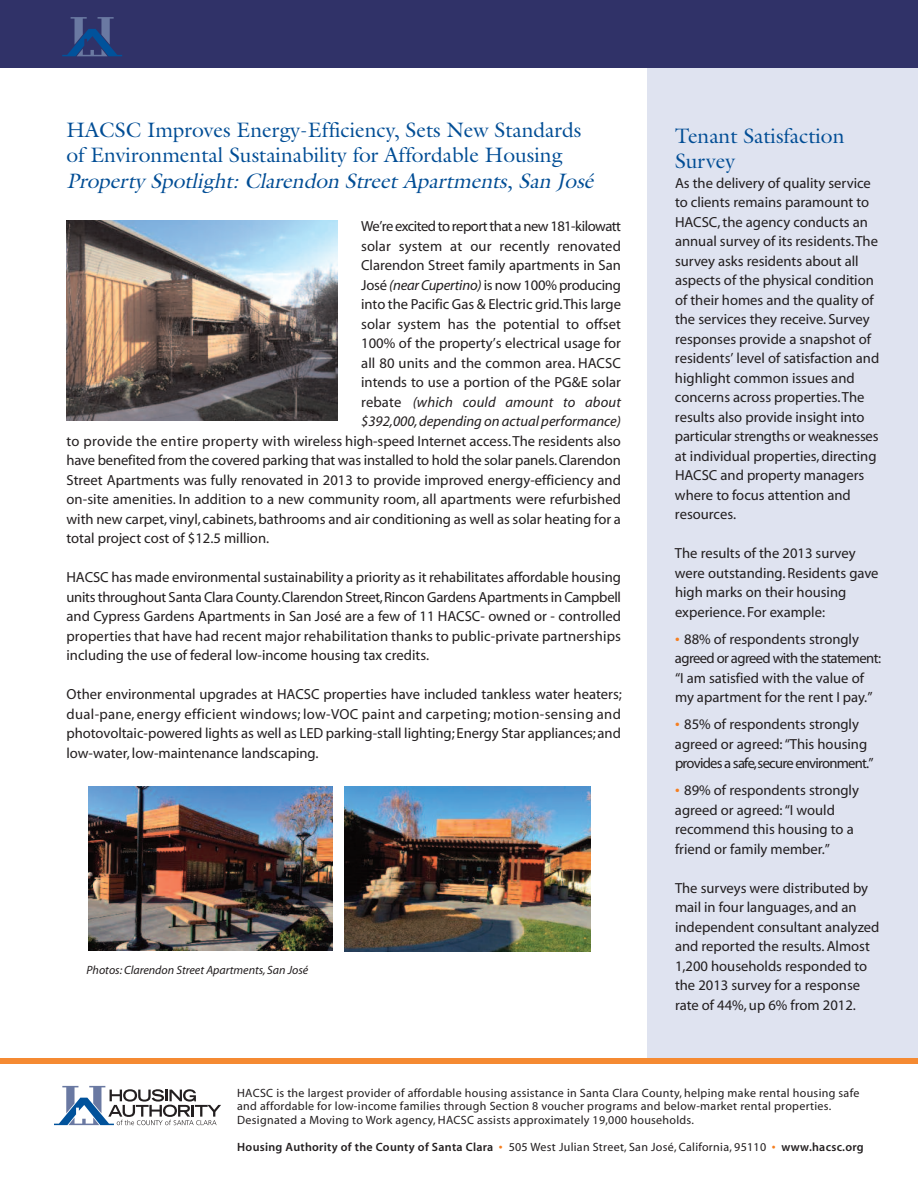
<style>
.page{position:relative;width:918px;height:1188px;background:#fff}
.page>*{position:absolute;margin:0;border:0;box-sizing:border-box;transform-origin:0 0}
.t1{font:21px/25.5px "Galliard";color:#014d95}
.t2{font:italic 21px "Galliard";color:#014d95}
.t3{font:14.7px/19.5px "Myriad MM 412 wt 601 wd";color:#231f20}
.t4{font:14.7px/19.5px "Myriad MM It 412 wt 601 wd";color:#231f20}
.t5{font:12px/13.5px "Myriad MM 412 wt 601 wd";letter-spacing:.025em;color:#231f20}
.t6{font:12px "Myriad MM 565 wt 600 wd";letter-spacing:.025em;color:#231f20}
.t7{font:12px "Myriad MM It 412 wt 601 wd";color:#231f20}
.s1{font-family:"Myriad MM It 412 wt 601 wd"}
.s2{font-family:"Myriad MM 412 wt 601 wd"}
.s3{font-family:"Myriad Pro";font-stretch:condensed;font-size:18px;color:#f57f21}
.s4{font-family:"Myriad Pro";font-stretch:condensed;font-size:15px;color:#f57f21}
</style>
<div class="page">
<div style="left:647px;top:68px;width:270px;height:993px;background:#dfe3f0"></div>
<svg style="left:54px;top:1086px;width:167px;height:39px"></svg>
<div style="left:0;top:0;width:918px;height:68px;background:#303268"></div>
<svg style="left:62px;top:17px;width:60px;height:39px"></svg>
<div style="left:1px;top:1058px;width:917px;height:6px;background:#f58a32"></div>
<img style="left:66px;top:221px;width:271px;height:199px">
<img style="left:89px;top:786px;width:244px;height:164px">
<img style="left:345px;top:787px;width:246px;height:164px">
<h1 class="t1" style="left:66px;top:117px;width:516px">HACSC Improves Energy-Efficiency, Sets New Standards of Environmental Sustainability for Affordable Housing</h1>
<h1 class="t2" style="left:66px;top:168px;width:532px">Property Spotlight: Clarendon Street Apartments, San José</h1>
<p class="t3" style="left:361px;top:218px;width:261px;text-align:justify">We’re excited to report that a new 181-kilowatt solar system at our recently renovated Clarendon Street family apartments in San José <span class="s1">(nearCupertino)</span> is now 100% producing into the Pacific Gas &amp; Electric grid.This large solar system has the potential to offset 100% of the property’s electrical usage for all 80 units and the common area. HACSC intends to use a portion of the PG&amp;E solar</p>
<p class="t4" style="left:361px;top:393px;width:261px"><span class="s2">rebate</span> (which could amount to about $392,000,depending on actual performance)</p>
<p class="t3" style="left:67px;top:432px;width:556px;text-align:justify">to provide the entire property with wireless high-speed Internet access.The residents also have benefited from the covered parking that was installed to hold the solar panels.Clarendon Street Apartments was fully renovated in 2013 to provide improved energy-efficiency and on-site amenities. In addition to a new community room, all apartments were refurbished with new carpet,vinyl, cabinets,bathrooms and air conditioning as well as solar heating for a total project cost of $12.5 million.</p>
<p class="t3" style="left:66px;top:569px;width:556px;text-align:justify">HACSC has made environmental sustainability a priority as it rehabilitates affordable housing units throughout Santa Clara County.Clarendon Street,Rincon Gardens Apartments in Campbell and Cypress Gardens Apartments in San José are a few of 11 HACSC- owned or - controlled properties that have had recent major rehabilitation thanks to public-private partnerships including the use of federal low-income housing tax credits.</p>
<p class="t3" style="left:66px;top:686px;width:557px;text-align:justify">Other environmental upgrades at HACSC properties have included tankless water heaters; dual-pane, energy efficient windows; low-VOC paint and carpeting; motion-sensing and photovoltaic-powered lights as well as LED parking-stall lighting;Energy Star appliances;and low-water, low-maintenance landscaping.</p>
<p class="t7" style="left:87px;top:965px;width:223px">Photos: Clarendon Street Apartments, San José</p>
<h1 class="t1" style="left:675px;top:123px;width:171px">Tenant Satisfaction<br>Survey</h1>
<p class="t3" style="left:675px;top:174px;width:206px">As the delivery of quality service to clients remains paramount to<br>HACSC,the agency conducts an annual survey of its residents.The survey asks residents about all aspects of the physical condition of their homes and the quality of the services they receive. Survey responses provide a snapshot of residents’ level of satisfaction and highlight common issues and concerns across properties.The results also provide insight into particular strengths or weaknesses at individual properties, directing<br>HACSC and property managers where to focus attention and resources.</p>
<p class="t3" style="left:675px;top:545px;width:205px">The results of the 2013 survey were outstanding. Residents gave high marks on their housing experience. For example:</p>
<p class="t3" style="left:675px;top:630px;width:208px"><span class="s3">•</span> 88% of respondents strongly agreed or agreed with the statement: “I am satisfied with the value of my apartment for the rent I pay.”</p>
<p class="t3" style="left:675px;top:716px;width:200px"><span class="s3">•</span> 85% of respondents strongly agreed or agreed:“This housing provides a safe,secure environment.”</p>
<p class="t3" style="left:675px;top:782px;width:185px"><span class="s3">•</span> 89% of respondents strongly agreed or agreed:“I would recommend this housing to a friend or family member.”</p>
<p class="t3" style="left:675px;top:879px;width:206px">The surveys were distributed by mail in four languages, and an independent consultant analyzed and reported the results.Almost<br>1,200 households responded to the 2013 survey for a response rate of 44%, up 6% from 2012.</p>
<p class="t5" style="left:237px;top:1087px;width:624px">HACSC is the largest provider of affordable housing assistance in Santa Clara County, helping make rental housing safe and affordable for low-income families through Section 8 voucher programs and below-market rental properties.<br>Designated a Moving to Work agency, HACSC assists approximately 19,000 households.</p>
<p class="t6" style="left:237px;top:1142px;width:628px">Housing Authority of the County of Santa Clara <span class="s4">•</span> <span class="s2">505 West Julian Street, San José, California, 95110</span> <span class="s4">•</span> www.hacsc.org</p>
</div>
